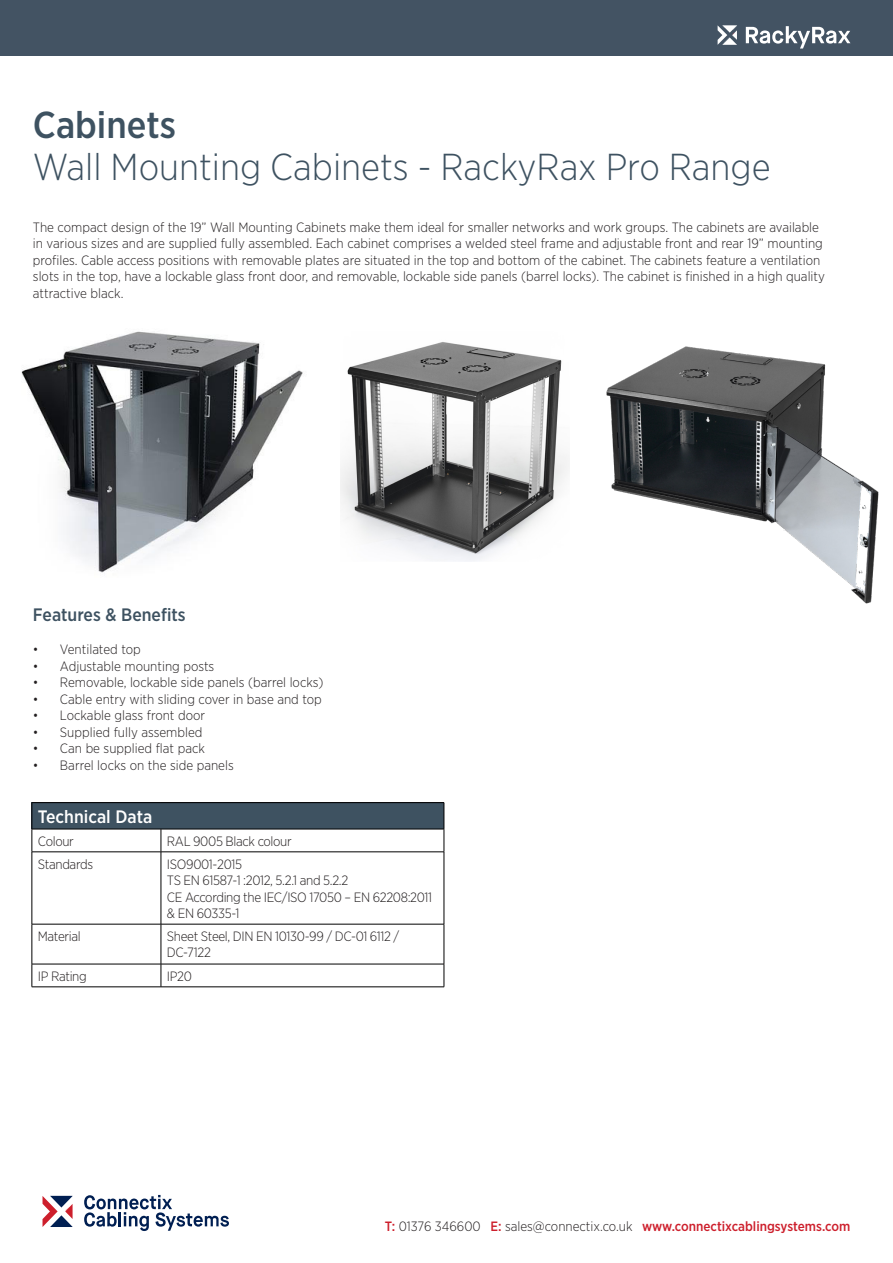
<style>
.page{position:relative;width:893px;height:1263px;background:#fff}
.page>*{position:absolute;margin:0;border:0;box-sizing:border-box;transform-origin:0 0}
.t1{font:300 37.5px "Gotham Narrow";color:#3e5261}
.t2{font:500 37.5px "Gotham Narrow";color:#3e5261}
.t3{font:500 18px "Gotham Narrow";color:#3e5261}
.t4{font:500 18px "Gotham Narrow";color:#fff}
.Main_Text_Rest{font:300 13.5px/16.5px "Gotham Narrow";color:#231f20}
.Main_Text_Rest-2{font:300 13.5px/16.5px "Gotham Narrow";letter-spacing:-.025em;color:#231f20}
.t5{font:500 13.5px "Gotham Narrow";color:#cd1f2c}
.s1{font-weight:300;color:#231f20}
</style>
<div class="page">
<div style="left:0;top:0;width:893px;height:55px;background:#435363"></div>
<svg style="left:43px;top:1196px;width:30px;height:31px"></svg>
<svg style="left:84px;top:1195px;width:145px;height:36px"></svg>
<svg style="left:718px;top:25px;width:19px;height:20px"></svg>
<svg style="left:746px;top:26px;width:104px;height:23px"></svg>
<img style="left:21px;top:331px;width:282px;height:242px">
<img style="left:606px;top:346px;width:273px;height:258px">
<div style="left:32px;top:803px;width:412px;height:26px;background:#3e5261"></div>
<hr style="left:32px;top:802px;width:129px;height:1px;background:#010000">
<hr style="left:161px;top:802px;width:283px;height:1px;background:#010000">
<hr style="left:32px;top:829px;width:129px;height:1px;background:#010000">
<svg style="left:32px;top:803px;width:1px;height:48px"></svg>
<hr style="left:161px;top:829px;width:283px;height:1px;background:#010000">
<svg style="left:161px;top:829px;width:1px;height:22px"></svg>
<svg style="left:444px;top:803px;width:1px;height:49px"></svg>
<hr style="left:32px;top:851px;width:129px;height:1px;background:#010000">
<hr style="left:32px;top:852px;width:1px;height:72px;background:#010000">
<hr style="left:161px;top:851px;width:283px;height:1px;background:#010000">
<hr style="left:161px;top:852px;width:1px;height:72px;background:#010000">
<hr style="left:444px;top:852px;width:1px;height:72px;background:#010000">
<hr style="left:32px;top:924px;width:129px;height:1px;background:#010000">
<hr style="left:32px;top:924px;width:1px;height:40px;background:#010000">
<hr style="left:161px;top:924px;width:283px;height:1px;background:#010000">
<hr style="left:161px;top:924px;width:1px;height:40px;background:#010000">
<hr style="left:444px;top:924px;width:1px;height:40px;background:#010000">
<hr style="left:32px;top:964px;width:129px;height:1px;background:#010000">
<svg style="left:32px;top:964px;width:1px;height:22px"></svg>
<hr style="left:161px;top:964px;width:283px;height:1px;background:#010000">
<svg style="left:161px;top:964px;width:1px;height:22px"></svg>
<svg style="left:444px;top:964px;width:1px;height:23px"></svg>
<hr style="left:32px;top:986px;width:129px;height:1px;background:#010000">
<hr style="left:161px;top:986px;width:283px;height:1px;background:#010000">
<img style="left:341px;top:342px;width:228px;height:219px">
<p class="t2" style="left:33px;top:101px;width:145px">Cabinets</p>
<p class="t1" style="left:33px;top:144px;width:739px">Wall Mounting Cabinets - RackyRax Pro Range</p>
<p class="Main_Text_Rest" style="left:33px;top:219px;width:793px">The compact design of the 19” Wall Mounting Cabinets make them ideal for smaller networks and work groups. The cabinets are available in various sizes and are supplied fully assembled. Each cabinet comprises a welded steel frame and adjustable front and rear 19” mounting profiles. Cable access positions with removable plates are situated in the top and bottom of the cabinet. The cabinets feature a ventilation slots in the top, have a lockable glass front door, and removable, lockable side panels (barrel locks). The cabinet is finished in a high quality attractive black.</p>
<p class="t3" style="left:33px;top:604px;width:154px">Features &amp; Benefits</p>
<p class="Main_Text_Rest" style="left:33px;top:641px;width:109px">• Ventilated top</p>
<p class="Main_Text_Rest" style="left:33px;top:657px;width:183px">• Adjustable mounting posts</p>
<p class="Main_Text_Rest" style="left:33px;top:674px;width:292px">• Removable, lockable side panels (barrel locks)</p>
<p class="Main_Text_Rest" style="left:33px;top:690px;width:290px">• Cable entry with sliding cover in base and top</p>
<p class="Main_Text_Rest" style="left:33px;top:707px;width:174px">• Lockable glass front door</p>
<p class="Main_Text_Rest" style="left:33px;top:723px;width:171px">• Supplied fully assembled</p>
<p class="Main_Text_Rest" style="left:33px;top:740px;width:173px">• Can be supplied flat pack</p>
<p class="Main_Text_Rest" style="left:33px;top:756px;width:202px">• Barrel locks on the side panels</p>
<p class="t4" style="left:38px;top:805px;width:116px">Technical Data</p>
<p class="Main_Text_Rest" style="left:38px;top:832px;width:38px">Colour</p>
<p class="Main_Text_Rest-2" style="left:167px;top:832px;width:126px">RAL 9005 Black colour</p>
<p class="Main_Text_Rest-2" style="left:38px;top:855px;width:57px">Standards</p>
<p class="Main_Text_Rest-2" style="left:167px;top:855px;width:77px">ISO9001-2015</p>
<p class="Main_Text_Rest-2" style="left:167px;top:872px;width:183px">TS EN 61587-1 :2012, 5.2.1 and 5.2.2</p>
<p class="Main_Text_Rest-2" style="left:167px;top:888px;width:267px">CE According the IEC/ISO 17050 – EN 62208:2011 &amp; EN 60335-1</p>
<p class="Main_Text_Rest-2" style="left:38px;top:928px;width:44px">Material</p>
<p class="Main_Text_Rest-2" style="left:167px;top:928px;width:234px">Sheet Steel, DIN EN 10130-99 / DC-01 6112 /</p>
<p class="Main_Text_Rest" style="left:167px;top:944px;width:45px">DC-7122</p>
<p class="Main_Text_Rest-2" style="left:38px;top:967px;width:50px">IP Rating</p>
<p class="Main_Text_Rest" style="left:167px;top:967px;width:27px">IP20</p>
<p class="t5" style="left:385px;top:1218px;width:467px">T: <span class="s1">01376 346600</span> E: <span class="s1">sales@connectix.co.uk</span> www.connectixcablingsystems.com</p>
</div>
